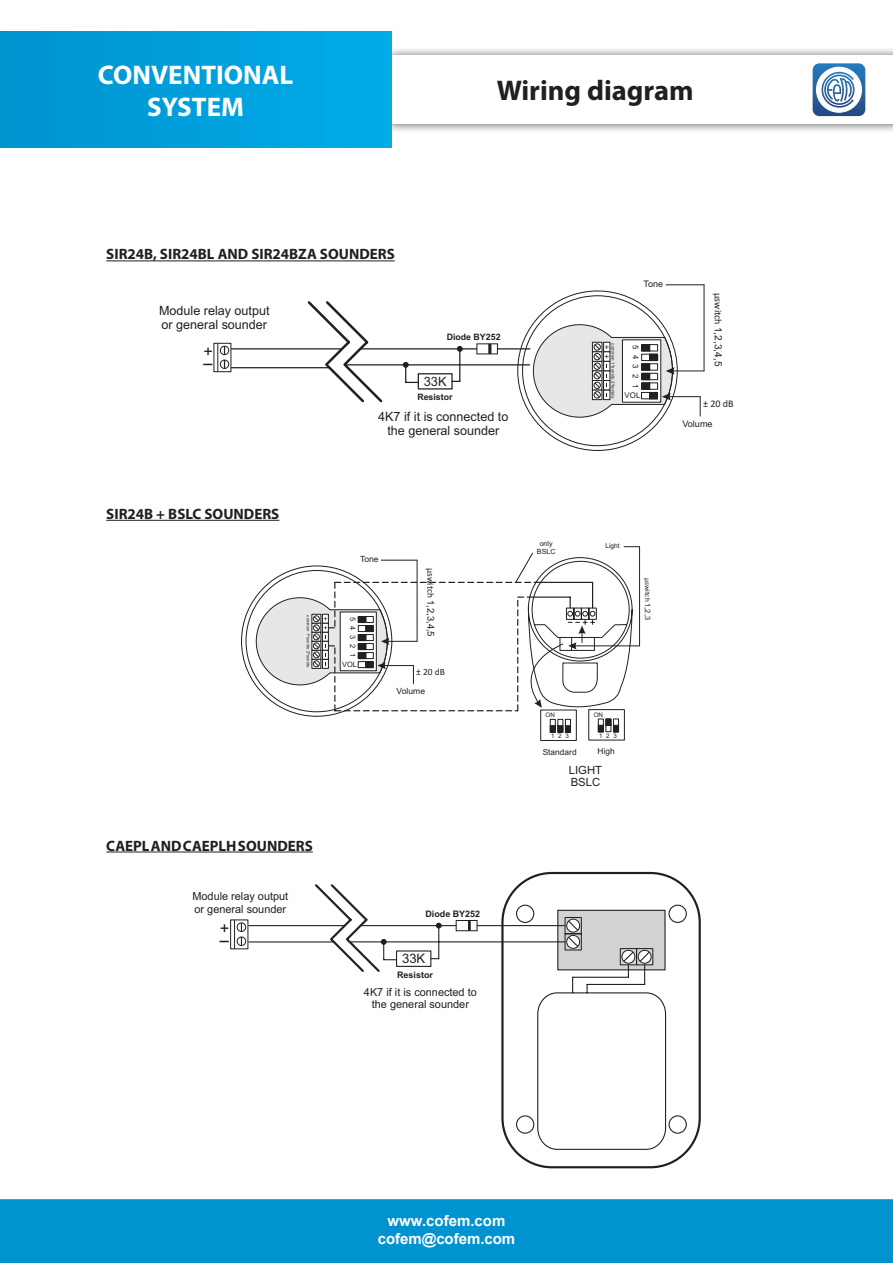
<style>
.page{position:relative;width:893px;height:1263px;background:#fff}
.page>*{position:absolute;margin:0;border:0;box-sizing:border-box;transform-origin:0 0}
.t1{font:700 28.5px "Myriad Pro";color:#231f20}
.t2{font:700 27px/32.4px "Myriad Pro";color:#fff;text-align:center}
.t3{font:16.35px "Arial";color:#231f20}
.t4{font:16.05px "Arial";color:#231f20}
.t5{font:700 15px "Myriad Pro";color:#231f20}
.t6{font:700 15px/18px "Arial";color:#fff;text-align:center}
.t7{font:13.05px "Arial";color:#231f20}
.t8{font:12.9px "Arial";color:#231f20}
.t9{font:12.75px/14.2px "Arial";color:#231f20}
.t10{font:11.25px/12.6px "Arial";color:#231f20}
.t11{font:11.1px/12.3px "Arial";color:#231f20}
.t12{font:10.05px "Arial";color:#231f20}
.t13{font:10.05px "Calibri";color:#231f20}
.t14{font:9.45px "Arial";color:#231f20}
.t15{font:9.45px "Calibri";color:#231f20}
.t16{font:700 9px "Arial";color:#231f20}
.t17{font:9px "Arial";color:#231f20}
.t18{font:700 8.85px "Arial";color:#231f20}
.t19{font:8.55px "Arial";color:#231f20}
.t20{font:8.4px "Arial";color:#231f20}
.t21{font:7.8px "Arial";letter-spacing:.66em;color:#231f20}
.t22{font:7.5px "Calibri";color:#231f20}
.t23{font:7.35px "Arial";letter-spacing:.66em;color:#231f20}
.t24{font:7.05px/7.9px "Arial";color:#231f20;text-align:center}
.t25{font:6.75px "Arial";color:#231f20}
.t26{font:6.3px "Arial";letter-spacing:.53em;color:#231f20}
.t27{font:4.5px "Arial";color:#231f20}
.t28{font:4.2px "Arial";color:#231f20}
.s1{font-weight:700}
.s2{font-family:"Calibri"}
.s3{font-family:"Arial"}
</style>
<div class="page">
<div style="left:381px;top:46px;width:512px;height:87px;background:#231f20;opacity:.75"></div>
<div style="left:391px;top:56px;width:502px;height:68px;background:#fff"></div>
<div style="left:0;top:1199px;width:893px;height:64px;background:#0093d0"></div>
<svg style="left:813px;top:63px;width:52px;height:53px"></svg>
<div style="left:0;top:32px;width:391px;height:116px;background:#009fdc"></div>
<hr style="left:670px;top:370px;width:34px;height:1px;background:#231f20">
<hr style="left:704px;top:285px;width:1px;height:86px;background:#231f20">
<hr style="left:666px;top:284px;width:38px;height:1px;background:#231f20">
<svg style="left:217px;top:343px;width:12px;height:29px"></svg>
<svg style="left:488px;top:344px;width:3px;height:10px"></svg>
<hr style="left:360px;top:348px;width:117px;height:1px;background:#231f20">
<hr style="left:345px;top:364px;width:185px;height:1px;background:#231f20">
<hr style="left:497px;top:348px;width:33px;height:1px;background:#231f20">
<svg style="left:457px;top:346px;width:6px;height:6px"></svg>
<div style="left:418px;top:373px;width:35px;height:17px;border:1px solid #231f20"></div>
<svg style="left:403px;top:362px;width:15px;height:21px"></svg>
<hr style="left:459px;top:349px;width:1px;height:32px;background:#231f20">
<hr style="left:666px;top:396px;width:34px;height:1px;background:#231f20">
<svg style="left:517px;top:290px;width:161px;height:161px"></svg>
<svg style="left:700px;top:397px;width:1px;height:19px"></svg>
<svg style="left:305px;top:301px;width:80px;height:102px"></svg>
<hr style="left:231px;top:348px;width:111px;height:1px;background:#231f20">
<hr style="left:231px;top:367px;width:98px;height:1px;background:#231f20">
<div style="left:230px;top:920px;width:18px;height:29px;border:1px solid #231f20"></div>
<svg style="left:234px;top:919px;width:12px;height:30px"></svg>
<div style="left:456px;top:920px;width:21px;height:11px;border:1px solid #231f20"></div>
<svg style="left:468px;top:920px;width:3px;height:11px"></svg>
<hr style="left:360px;top:925px;width:96px;height:1px;background:#231f20">
<svg style="left:436px;top:923px;width:6px;height:5px"></svg>
<div style="left:396px;top:950px;width:35px;height:17px;border:1px solid #231f20"></div>
<hr style="left:438px;top:926px;width:1px;height:33px;background:#231f20">
<hr style="left:351px;top:941px;width:214px;height:1px;background:#231f20">
<div style="left:501px;top:872px;width:200px;height:296px;border:2px solid #231f20;border-radius:49px"></div>
<hr style="left:477px;top:925px;width:88px;height:1px;background:#231f20">
<svg style="left:515px;top:904px;width:172px;height:246px"></svg>
<div style="left:516px;top:1115px;width:18px;height:19px;border:1px solid #231f20;border-radius:50%"></div>
<div style="left:668px;top:1115px;width:19px;height:19px;border:1px solid #231f20;border-radius:50%"></div>
<svg style="left:313px;top:884px;width:84px;height:88px"></svg>
<hr style="left:249px;top:925px;width:96px;height:1px;background:#231f20">
<hr style="left:249px;top:941px;width:85px;height:1px;background:#231f20">
<hr style="left:106px;top:260px;width:289px;height:1px;background:#231f20">
<hr style="left:106px;top:852px;width:207px;height:1px;background:#231f20">
<hr style="left:106px;top:520px;width:173px;height:1px;background:#231f20">
<div style="left:540px;top:710px;width:37px;height:31px;background:#fff;border:1px solid #231f20"></div>
<svg style="left:241px;top:546px;width:399px;height:187px"></svg>
<h2 class="t2" style="left:98px;top:57px;width:197px">CONVENTIONAL<br>SYSTEM</h2>
<h1 class="t1" style="left:497px;top:72px;width:198px">Wiring diagram</h1>
<p class="t5" style="left:106px;top:245px;width:290px">SIR24B, SIR24BL AND SIR24BZA SOUNDERS</p>
<p class="t9" style="left:159px;top:304px;width:112px">Module relay output or general sounder</p>
<p class="t4" style="left:203px;top:345px;width:11px">+<span class="s1">_</span></p>
<p class="t18" style="left:447px;top:334px;width:55px">Diode BY252</p>
<p class="t8" style="left:424px;top:376px;width:24px">33K</p>
<p class="t18" style="left:417px;top:394px;width:37px">Resistor</p>
<p class="t17" style="left:644px;top:281px;width:21px">Tone</p>
<p class="t27" style="left:615px;top:343px;width:56px;rotate:90deg">common 1ºsonido 2ºsonido</p>
<p class="t21" style="left:639px;top:345px;width:44px;rotate:90deg">54321</p>
<p class="t21" style="left:625px;top:393px;width:17px">VOL</p>
<p class="t12" style="left:722px;top:293px;width:75px;rotate:90deg"><span class="s2">µswitch</span> 1,2,3,4,5</p>
<p class="t13" style="left:703px;top:400px;width:32px">±20dB</p>
<p class="t5" style="left:106px;top:504px;width:175px">SIR24B + BSLC SOUNDERS</p>
<p class="t28" style="left:310px;top:615px;width:53px;rotate:90deg">common 1ºsonido 2ºsonido</p>
<p class="t5" style="left:106px;top:836px;width:208px">CAEPL AND CAEPLH SOUNDERS</p>
<p class="t11" style="left:192px;top:891px;width:97px">Module relay output or general sounder</p>
<p class="t3" style="left:220px;top:922px;width:11px">+<span class="s1">_</span></p>
<p class="t9" style="left:378px;top:410px;width:132px;text-align:center">4K7 if it is connected to the general sounder</p>
<p class="t19" style="left:360px;top:556px;width:20px">Tone</p>
<p class="t23" style="left:355px;top:617px;width:42px;rotate:90deg">54321</p>
<p class="t23" style="left:342px;top:662px;width:16px">VOL</p>
<p class="t14" style="left:434px;top:568px;width:71px;rotate:90deg"><span class="s2">µswitch</span> 1,2,3,4,5</p>
<p class="t15" style="left:416px;top:669px;width:30px">±20dB</p>
<p class="t19" style="left:397px;top:688px;width:30px">Volume</p>
<p class="t24" style="left:537px;top:540px;width:20px">only<br>BSLC</p>
<p class="t25" style="left:605px;top:543px;width:16px">Light</p>
<p class="t22" style="left:650px;top:578px;width:43px;rotate:90deg">µswitch <span class="s3">1,2,3</span></p>
<p class="t26" style="left:594px;top:712px;width:11px">ON</p>
<p class="t20" style="left:598px;top:748px;width:19px">High</p>
<p class="t10" style="left:569px;top:764px;width:35px">LIGHT<br>BSLC</p>
<p class="t26" style="left:546px;top:713px;width:11px">ON</p>
<p class="t26" style="left:599px;top:733px;width:19px">123</p>
<p class="t26" style="left:551px;top:734px;width:19px">123</p>
<p class="t20" style="left:543px;top:748px;width:35px">Standard</p>
<p class="t16" style="left:425px;top:910px;width:56px">Diode BY252</p>
<p class="t7" style="left:402px;top:954px;width:25px">33K</p>
<p class="t16" style="left:397px;top:971px;width:37px">Resistor</p>
<p class="t11" style="left:364px;top:987px;width:114px;text-align:center">4K7 if it is connected to the general sounder</p>
<p class="t17" style="left:682px;top:420px;width:32px">Volume</p>
<p class="t6" style="left:378px;top:1212px;width:139px">www.cofem.com cofem@cofem.com</p>
</div>
